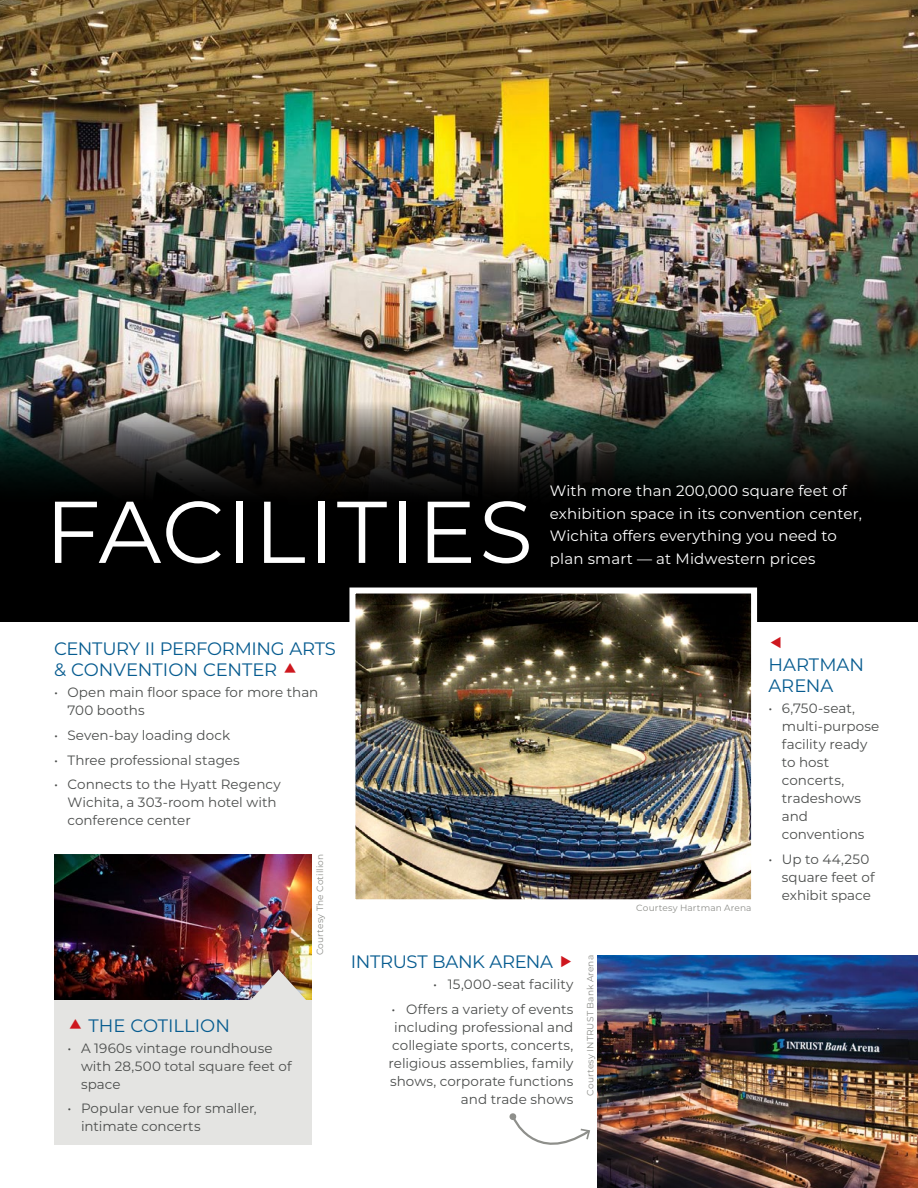
<style>
.page{position:relative;width:918px;height:1188px;background:#fff}
.page>*{position:absolute;margin:0;border:0;box-sizing:border-box;transform-origin:0 0}
.t1{font:87.45px "Montserrat";letter-spacing:.02em;color:#fff}
.Text_Header{font:18px/21.6px "Montserrat";letter-spacing:-.015em;color:#075c90}
.Text_Header-2{font:18px/21.6px "Montserrat";letter-spacing:.005em;color:#075c90}
.Subhead{font:15px/22.5px "Montserrat";letter-spacing:.01em;color:#fff}
.Text_Descriptions{font:13.5px/18px "Montserrat";color:#4c4e4d}
.Captions{font:9px "Montserrat";letter-spacing:.015em;color:#8e8f8b}
</style>
<div class="page">
<img style="left:0;top:0;width:918px;height:381px">
<img style="left:54px;top:854px;width:258px;height:147px">
<img style="left:249px;top:969px;width:59px;height:32px">
<img style="left:0;top:381px;width:918px;height:241px">
<div style="left:46px;top:491px;width:503px;height:93px;background:#000"></div>
<img style="left:356px;top:595px;width:394px;height:303px">
<div style="left:349px;top:588px;width:408px;height:317px;border:6px solid #fff"></div>
<div style="left:54px;top:1001px;width:258px;height:144px;background:#e4e4e2"></div>
<img style="left:597px;top:955px;width:321px;height:233px">
<svg style="left:509px;top:1113px;width:81px;height:32px"></svg>
<p class="t1" style="left:45px;top:472px;width:489px">FACILITIES</p>
<p class="Subhead" style="left:550px;top:479px;width:314px">With more than 200,000 square feet of exhibition space in its convention center, Wichita offers everything you need to plan smart — at Midwestern prices</p>
<p class="Text_Header" style="left:54px;top:637px;width:284px">CENTURY II PERFORMING ARTS &amp; CONVENTION CENTER</p>
<p class="Text_Descriptions" style="left:68px;top:683px;width:252px;text-indent:-14px">• Open main floor space for more than<br>700 booths</p>
<p class="Text_Descriptions" style="left:54px;top:726px;width:178px">• Seven-bay loading dock</p>
<p class="Text_Descriptions" style="left:54px;top:750px;width:187px">• Three professional stages</p>
<p class="Text_Descriptions" style="left:68px;top:775px;width:215px;text-indent:-14px">• Connects to the Hyatt Regency<br>Wichita, a 303-room hotel with conference center</p>
<p class="Captions" style="left:314px;top:955px;width:103px;rotate:-90deg">Courtesy The Cotillion</p>
<p class="Text_Header" style="left:89px;top:1014px;width:143px">THE COTILLION</p>
<p class="Text_Descriptions" style="left:81px;top:1038px;width:212px;text-indent:-14px">• A 1960s vintage roundhouse with 28,500 total square feet of space</p>
<p class="Text_Descriptions" style="left:81px;top:1099px;width:177px;text-indent:-14px">• Popular venue for smaller, intimate concerts</p>
<p class="Text_Header" style="left:351px;top:950px;width:204px">INTRUST BANK ARENA</p>
<p class="Text_Descriptions" style="left:433px;top:975px;width:142px">• 15,000-seat facility</p>
<p class="Text_Descriptions" style="left:389px;top:1000px;width:186px;text-align:right">• Offers a variety of events including professional and collegiate sports, concerts, religious assemblies, family shows, corporate functions and trade shows</p>
<p class="Captions" style="left:584px;top:1096px;width:142px;rotate:-90deg">Courtesy INTRUST Bank Arena</p>
<p class="Captions" style="left:636px;top:902px;width:117px">Courtesy Hartman Arena</p>
<p class="Text_Header-2" style="left:768px;top:653px;width:97px">HARTMAN<br>ARENA</p>
<p class="Text_Descriptions" style="left:782px;top:699px;width:99px;text-indent:-14px">• 6,750-seat, multi-purpose facility ready to host concerts, tradeshows and conventions</p>
<p class="Text_Descriptions" style="left:782px;top:850px;width:94px;text-indent:-14px">• Up to 44,250 square feet of exhibit space</p>
</div>
